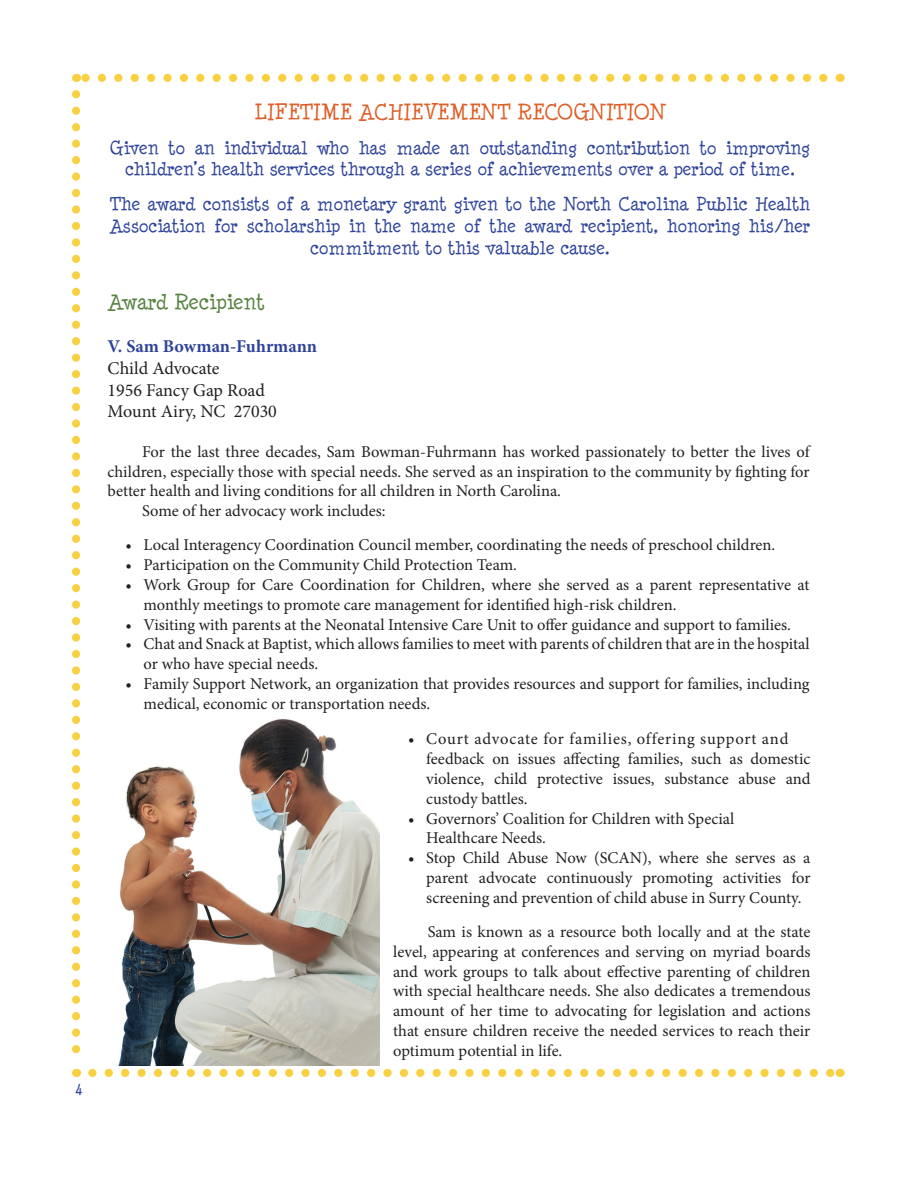
<style>
.page{position:relative;width:918px;height:1188px;background:#fff}
.page>*{position:absolute;margin:0;border:0;box-sizing:border-box;transform-origin:0 0}
.t1{font:21px "Minya Nouvelle";color:#dd5e27}
.t2{font:21px "Minya Nouvelle";color:#588241}
.t3{font:18px/21.6px "Minya Nouvelle";color:#2e4399;text-align:center}
.t4{font:18px/21.6px "Minion Pro";color:#231f20}
.t5{font:700 18px "Minion Pro";color:#2e4399}
.t6{font:16.5px/19.8px "Minion Pro";color:#231f20}
.t7{font:15px "Minya Nouvelle";color:#2e4399}
</style>
<div class="page">
<img style="left:118px;top:719px;width:262px;height:346px">
<svg style="left:92px;top:1069px;width:740px;height:8px"></svg>
<svg style="left:84px;top:74px;width:739px;height:8px"></svg>
<svg style="left:72px;top:94px;width:8px;height:983px"></svg>
<p class="t7" style="left:75px;top:1080px;width:9px">4</p>
<p class="t1" style="left:253px;top:100px;width:414px">LIFETIME ACHIEVEMENT RECOGNITION</p>
<p class="t3" style="left:110px;top:137px;width:702px">Given to an individual who has made an outstanding contribution to improving children’s health services through a series of achievements over a period of time.</p>
<p class="t3" style="left:110px;top:194px;width:702px">The award consists of a monetary grant given to the North Carolina Public Health<br>Association for scholarship in the name of the award recipient, honoring his/her commitment to this valuable cause.</p>
<p class="t2" style="left:108px;top:290px;width:159px">Award Recipient</p>
<p class="t5" style="left:108px;top:334px;width:211px">V. Sam Bowman-Fuhrmann</p>
<p class="t4" style="left:108px;top:358px;width:171px">Child Advocate<br>1956 Fancy Gap Road<br>Mount Airy, NC 27030</p>
<p class="t6" style="left:142px;top:442px;width:669px">For the last three decades, Sam Bowman-Fuhrmann has worked passionately to better the lives of</p>
<p class="t6" style="left:108px;top:462px;width:703px">children, especially those with special needs. She served as an inspiration to the community by fighting for</p>
<p class="t6" style="left:108px;top:481px;width:455px">better health and living conditions for all children in North Carolina.</p>
<p class="t6" style="left:142px;top:501px;width:245px">Some of her advocacy work includes:</p>
<p class="t6" style="left:126px;top:535px;width:651px">• Local Interagency Coordination Council member, coordinating the needs of preschool children.</p>
<p class="t6" style="left:126px;top:555px;width:393px">• Participation on the Community Child Protection Team.</p>
<p class="t6" style="left:144px;top:575px;width:668px;text-indent:-18px">• Work Group for Care Coordination for Children, where she served as a parent representative at monthly meetings to promote care management for identified high-risk children.</p>
<p class="t6" style="left:126px;top:615px;width:667px">• Visiting with parents at the Neonatal Intensive Care Unit to offer guidance and support to families.</p>
<p class="t6" style="left:144px;top:634px;width:668px;text-indent:-18px">• Chat and Snack at Baptist, which allows families to meet with parents of children that are in the hospital or who have special needs.</p>
<p class="t6" style="left:144px;top:674px;width:668px;text-indent:-18px">• Family Support Network, an organization that provides resources and support for families, including medical, economic or transportation needs.</p>
<p class="t6" style="left:426px;top:729px;width:386px;text-indent:-18px">• Court advocate for families, offering support and feedback on issues affecting families, such as domestic violence, child protective issues, substance abuse and custody battles.</p>
<p class="t6" style="left:426px;top:808px;width:310px;text-indent:-18px">• Governors’ Coalition for Children with Special<br>Healthcare Needs.</p>
<p class="t6" style="left:426px;top:848px;width:386px;text-align:justify;text-indent:-18px">• Stop Child Abuse Now (SCAN), where she serves as a parent advocate continuously promoting activities for screening and prevention of child abuse in Surry County.</p>
<p class="t6" style="left:393px;top:922px;width:419px;text-align:justify;text-indent:35px">Sam is known as a resource both locally and at the state level, appearing at conferences and serving on myriad boards and work groups to talk about effective parenting of children with special healthcare needs. She also dedicates a tremendous amount of her time to advocating for legislation and actions that ensure children receive the needed services to reach their optimum potential in life.</p>
</div>
